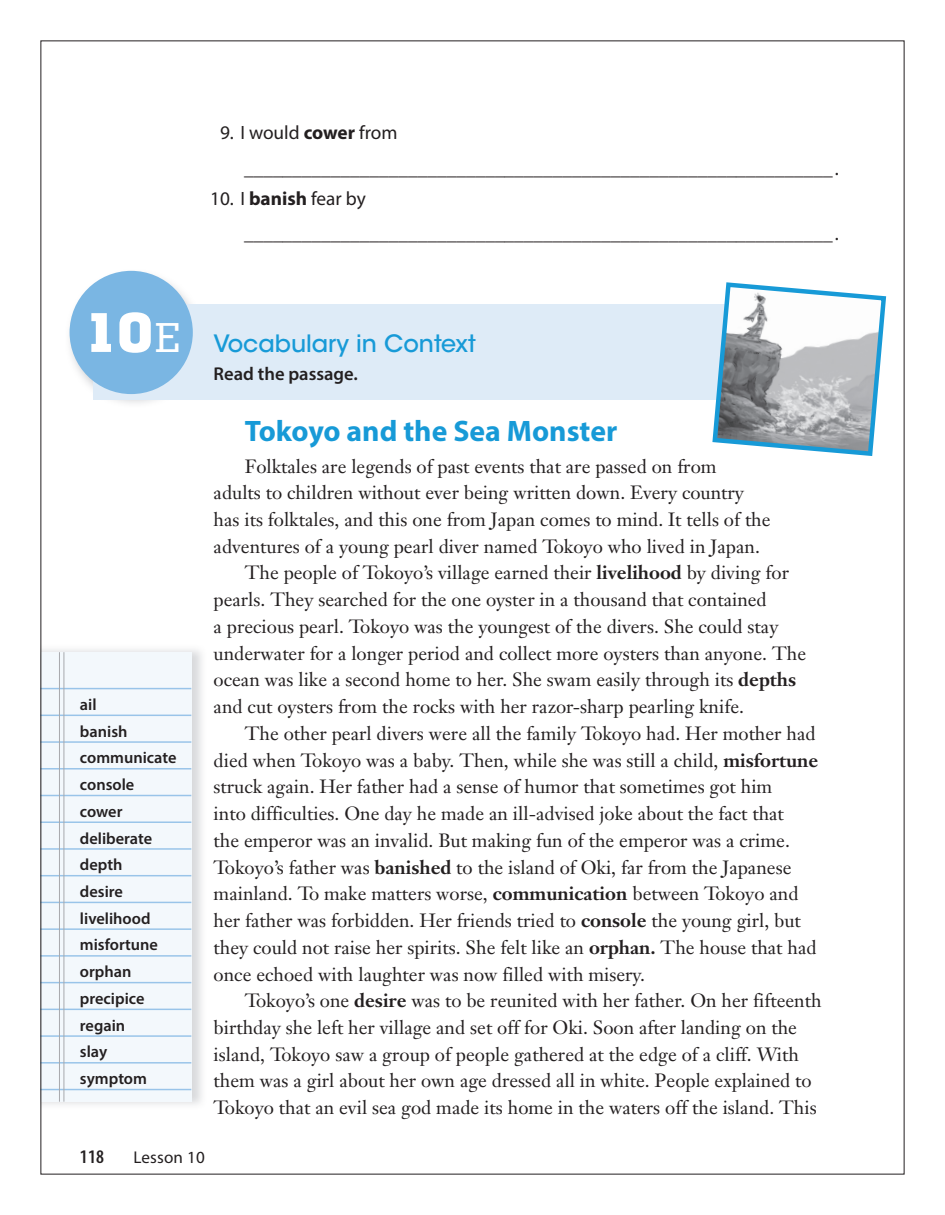
<style>
.page{position:relative;width:945px;height:1215px;background:#fff}
.page>*{position:absolute;margin:0;border:0;box-sizing:border-box;transform-origin:0 0}
.t1{font:800 54.9px "Memphis";color:#fff}
.t2{font:700 29.7px "Myriad Pro";color:#179ad7}
.t3{font:500 23.7px "ITC Avant Garde Std";color:#179ad7}
.t4{font:19.35px/35.7px "Myriad Pro";color:#231f20}
.t5{font:600 condensed 19.35px "Myriad Pro";color:#231f20}
.t6{font:18.9px "Janson Text";color:#231f20}
.t7{font:600 18.6px "Myriad Pro";color:#231f20}
.t8{font:17.1px "Myriad Pro";letter-spacing:.01em;color:#231f20}
.t9{font:600 16.35px/26.7px "Myriad Pro";color:#231f20}
.s1{font-weight:500;font-size:40.05px}
.s2{font-weight:700}
</style>
<div class="page">
<img style="left:42px;top:649px;width:160px;height:456px">
<div style="left:41px;top:652px;width:150px;height:450px;background:#f3f8fc"></div>
<hr style="left:41px;top:688px;width:150px;height:1px;background:#99c4e9">
<hr style="left:41px;top:715px;width:150px;height:1px;background:#99c4e9">
<hr style="left:41px;top:741px;width:150px;height:2px;background:#99c4e9">
<hr style="left:41px;top:768px;width:150px;height:2px;background:#99c4e9">
<hr style="left:41px;top:795px;width:150px;height:1px;background:#99c4e9">
<hr style="left:41px;top:821px;width:150px;height:2px;background:#99c4e9">
<hr style="left:41px;top:848px;width:150px;height:2px;background:#99c4e9">
<hr style="left:41px;top:875px;width:150px;height:1px;background:#99c4e9">
<hr style="left:41px;top:902px;width:150px;height:1px;background:#99c4e9">
<hr style="left:41px;top:928px;width:150px;height:2px;background:#99c4e9">
<hr style="left:41px;top:955px;width:150px;height:2px;background:#99c4e9">
<hr style="left:41px;top:982px;width:150px;height:1px;background:#99c4e9">
<hr style="left:41px;top:1009px;width:150px;height:1px;background:#99c4e9">
<hr style="left:41px;top:1035px;width:150px;height:2px;background:#99c4e9">
<hr style="left:41px;top:1062px;width:150px;height:2px;background:#99c4e9">
<hr style="left:41px;top:1089px;width:150px;height:1px;background:#99c4e9">
<hr style="left:64px;top:652px;width:1px;height:450px;background:#a8a9ad">
<hr style="left:59px;top:652px;width:1px;height:450px;background:#a8a9ad">
<div style="left:93px;top:304px;width:749px;height:96px;background:#deebf7"></div>
<svg style="left:712px;top:282px;width:175px;height:174px"></svg>
<img style="left:69px;top:270px;width:121px;height:133px">
<img style="left:93px;top:304px;width:100px;height:96px">
<div style="left:70px;top:271px;width:123px;height:123px;background:#7ab6e3;border-radius:50%"></div>
<h1 class="t1" style="left:83px;top:297px;width:98px">10<span class="s1">E</span></h1>
<p class="t9" style="left:80px;top:691px;width:98px">ail<br>banish communicate console cower deliberate depth<br>desire livelihood misfortune orphan precipice regain<br>slay symptom</p>
<p class="t4" style="left:244px;top:115px;width:596px;text-indent:-24px">9. I would <span class="s2">cower</span> from _____________________________________________________________.</p>
<p class="t4" style="left:244px;top:180px;width:596px;text-indent:-34px">10. I <span class="s2">banish</span> fear by _____________________________________________________________.</p>
<p class="t3" style="left:214px;top:328px;width:264px">Vocabulary in Context</p>
<p class="t7" style="left:214px;top:362px;width:146px">Read the passage.</p>
<h2 class="t2" style="left:245px;top:412px;width:374px">Tokoyo and the Sea Monster</h2>
<p class="t6" style="left:245px;top:454px;width:473px">Folktales are legends of past events that are passed on from</p>
<p class="t6" style="left:214px;top:481px;width:532px">adults to children without ever being written down. Every country</p>
<p class="t6" style="left:214px;top:507px;width:558px">has its folktales, and this one from Japan comes to mind. It tells of the</p>
<p class="t6" style="left:214px;top:534px;width:548px">adventures of a young pearl diver named Tokoyo who lived in Japan.</p>
<p class="t6" style="left:245px;top:561px;width:546px">The people of Tokoyo’s village earned their <span class="s2">livelihood</span> by diving for</p>
<p class="t6" style="left:214px;top:588px;width:555px">pearls. They searched for the one oyster in a thousand that contained</p>
<p class="t6" style="left:214px;top:614px;width:566px">a precious pearl. Tokoyo was the youngest of the divers. She could stay</p>
<p class="t6" style="left:214px;top:641px;width:594px">underwater for a longer period and collect more oysters than anyone. The</p>
<p class="t6" style="left:214px;top:668px;width:584px">ocean was like a second home to her. She swam easily through its <span class="s2">depths</span></p>
<p class="t6" style="left:214px;top:695px;width:532px">and cut oysters from the rocks with her razor-sharp pearling knife.</p>
<p class="t6" style="left:245px;top:721px;width:572px">The other pearl divers were all the family Tokoyo had. Her mother had</p>
<p class="t6" style="left:214px;top:748px;width:606px">died when Tokoyo was a baby. Then, while she was still a child, <span class="s2">misfortune</span></p>
<p class="t6" style="left:214px;top:775px;width:560px">struck again. Her father had a sense of humor that sometimes got him</p>
<p class="t6" style="left:214px;top:802px;width:572px">into difficulties. One day he made an ill-advised joke about the fact that</p>
<p class="t6" style="left:214px;top:828px;width:578px">the emperor was an invalid. But making fun of the emperor was a crime.</p>
<p class="t6" style="left:214px;top:855px;width:579px">Tokoyo’s father was <span class="s2">banished</span> to the island of Oki, far from the Japanese</p>
<p class="t6" style="left:214px;top:882px;width:586px">mainland. To make matters worse, <span class="s2">communication</span> between Tokoyo and</p>
<p class="t6" style="left:214px;top:908px;width:589px">her father was forbidden. Her friends tried to <span class="s2">console</span> the young girl, but</p>
<p class="t6" style="left:214px;top:935px;width:605px">they could not raise her spirits. She felt like an <span class="s2">orphan.</span> The house that had</p>
<p class="t6" style="left:214px;top:962px;width:433px">once echoed with laughter was now filled with misery.</p>
<p class="t6" style="left:245px;top:989px;width:578px">Tokoyo’s one <span class="s2">desire</span> was to be reunited with her father. On her fifteenth</p>
<p class="t6" style="left:214px;top:1015px;width:585px">birthday she left her village and set off for Oki. Soon after landing on the</p>
<p class="t6" style="left:214px;top:1042px;width:587px">island, Tokoyo saw a group of people gathered at the edge of a cliff. With</p>
<p class="t6" style="left:214px;top:1069px;width:600px">them was a girl about her own age dressed all in white. People explained to</p>
<p class="t6" style="left:214px;top:1096px;width:605px">Tokoyo that an evil sea god made its home in the waters off the island. This</p>
<p class="t5" style="left:80px;top:1146px;width:26px">118</p>
<p class="t8" style="left:134px;top:1146px;width:73px">Lesson 10</p>
</div>
